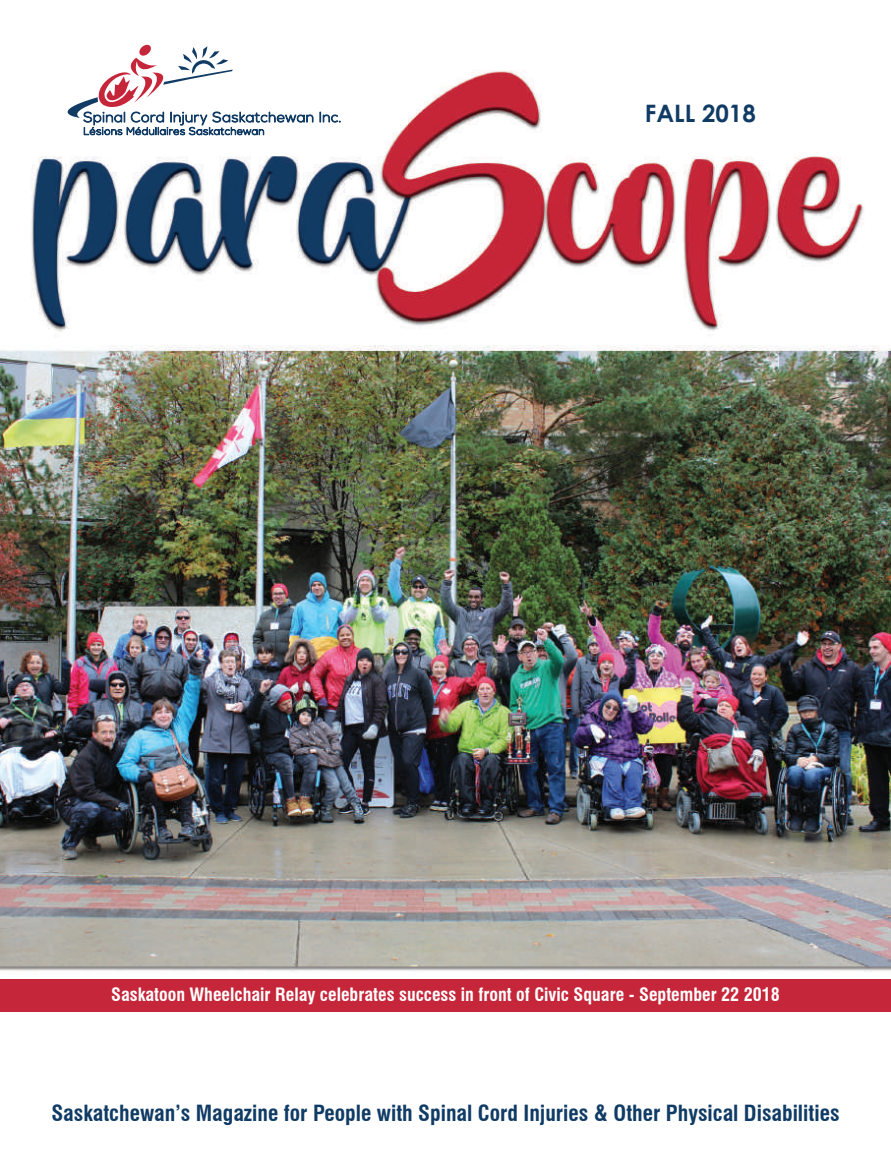
<style>
.page{position:relative;width:891px;height:1161px;background:#fff}
.page>*{position:absolute;margin:0;border:0;box-sizing:border-box;transform-origin:0 0}
.t1{font:700 24px "Century Gothic";color:#103b65}
.t2{font:700 condensed 21.75px "Swiss 721 BT";color:#103b65}
.t3{font:700 condensed 18px "Swiss 721 BT";color:#fff}
</style>
<div class="page">
<img style="left:0;top:44px;width:891px;height:968px">
<div style="left:185px;top:978px;width:514px;height:106px;background:#fff"></div>
<div style="left:0;top:979px;width:891px;height:32px;background:#c52639"></div>
<svg style="left:320px;top:112px;width:21px;height:11px"></svg>
<svg style="left:68px;top:45px;width:246px;height:90px"></svg>
<p class="t1" style="left:645px;top:95px;width:112px">FALL 2018</p>
<p class="t3" style="left:111px;top:984px;width:670px">Saskatoon Wheelchair Relay celebrates success in front of Civic Square - September 22 2018</p>
<p class="t2" style="left:51px;top:1100px;width:790px">Saskatchewan’s Magazine for People with Spinal Cord Injuries &amp; Other Physical Disabilities</p>
</div>
